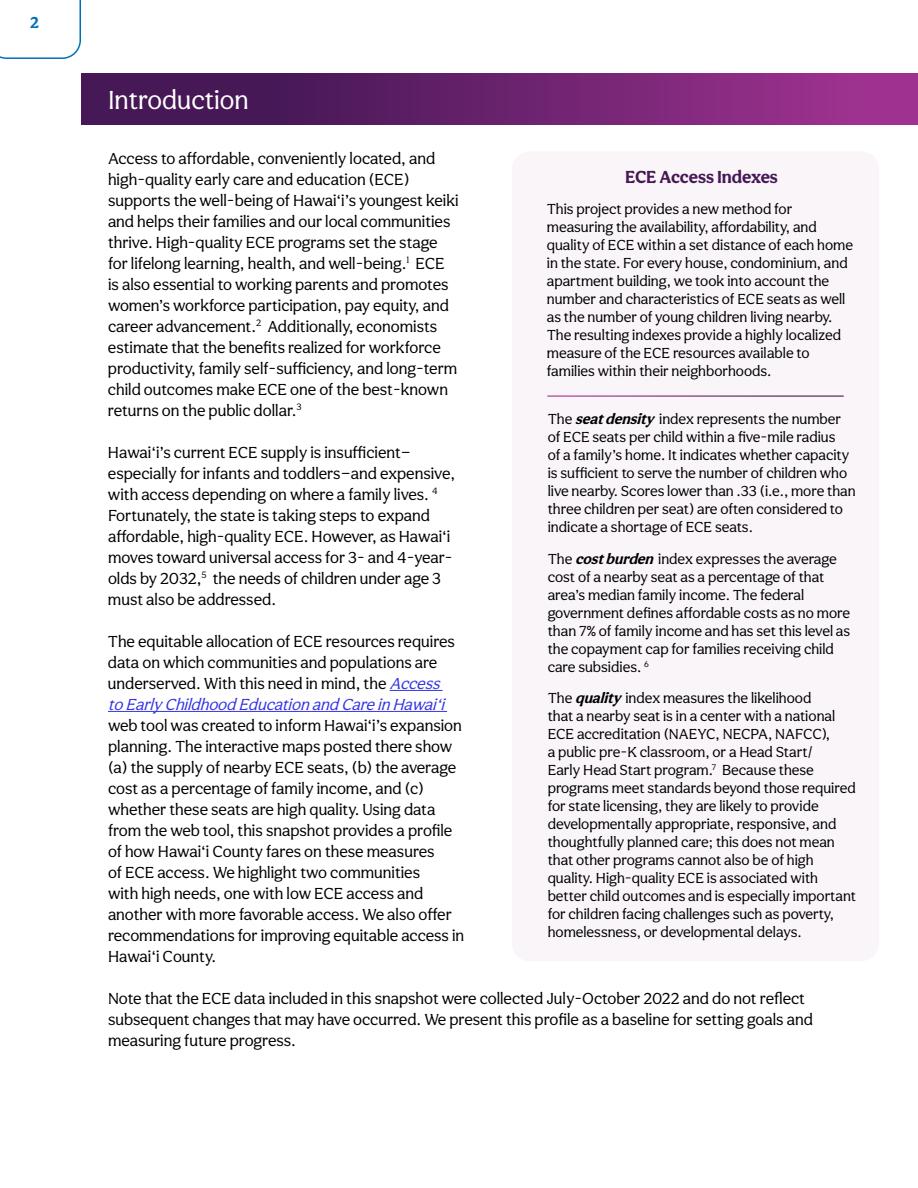
<style>
.page{position:relative;width:918px;height:1188px;background:#fff}
.page>*{position:absolute;margin:0;border:0;box-sizing:border-box;transform-origin:0 0}
.t1{font:27px "Aesthet Nova";color:#fff}
.t2{font:700 18px "Aesthet Nova";color:#461856}
.t3{font:16.5px/21px "Aesthet Nova";color:#000}
.t4{font:700 16.5px "Aesthet Nova";color:#0071b8}
.t5{font:15px/18px "Aesthet Nova";color:#000}
.s1{font-style:italic;color:#3434e5}
.s2{font-weight:700;font-style:italic}
</style>
<div class="page">
<div style="left:512px;top:151px;width:367px;height:810px;background:#faf5f9;border-radius:18px"></div>
<hr style="left:390px;top:690px;width:53px;height:1px;background:#3434e5">
<hr style="left:108px;top:711px;width:339px;height:1px;background:#3434e5">
<div style="left:81px;top:73px;width:837px;height:51px;background:linear-gradient(to right,#35134b,#a13392)"></div>
<svg style="left:0;top:0;width:81px;height:59px"></svg>
<hr style="left:548px;top:396px;width:295px;height:1px;background:#fff">
<p class="t4" style="left:30px;top:13px;width:10px">2</p>
<h1 class="t1" style="left:108px;top:84px;width:142px">Introduction</h1>
<p class="t3" style="left:108px;top:148px;width:352px">Access to affordable, conveniently located, and high-quality early care and education (ECE) supports the well-being of Hawai‘i’s youngest keiki and helps their families and our local communities thrive. High-quality ECE programs set the stage for lifelong learning, health, and well-being.<sup>1</sup> ECE is also essential to working parents and promotes women’s workforce participation, pay equity, and career advancement.<sup>2</sup> Additionally, economists estimate that the benefits realized for workforce productivity, family self-sufficiency, and long-term child outcomes make ECE one of the best-known returns on the public dollar.<sup>3</sup></p>
<p class="t3" style="left:108px;top:442px;width:349px">Hawai‘i’s current ECE supply is insufficient— especially for infants and toddlers—and expensive, with access depending on where a family lives. <sup>4<br></sup>Fortunately, the state is taking steps to expand affordable, high-quality ECE. However, as Hawai‘i moves toward universal access for 3- and 4-year&shy;olds by 2032,<sup>5</sup> the needs of children under age 3 must also be addressed.</p>
<p class="t3" style="left:108px;top:631px;width:348px">The equitable allocation of ECE resources requires data on which communities and populations are underserved. With this need in mind, the <span class="s1">Access toEarlyChildhoodEducationandCareinHawai‘i</span></p>
<p class="t3" style="left:108px;top:715px;width:358px">web tool was created to inform Hawai‘i’s expansion planning. The interactive maps posted there show (a) the supply of nearby ECE seats, (b) the average cost as a percentage of family income, and (c) whether these seats are high quality. Using data from the web tool, this snapshot provides a profile of how Hawai‘i County fares on these measures<br>of ECE access. We highlight two communities<br>with high needs, one with low ECE access and another with more favorable access. We also offer recommendations for improving equitable access in Hawai‘i County.</p>
<p class="t3" style="left:108px;top:988px;width:706px">Note that the ECE data included in this snapshot were collected July-October 2022 and do not reflect subsequent changes that may have occurred. We present this profile as a baseline for setting goals and measuring future progress.</p>
<p class="t2" style="left:625px;top:166px;width:154px">ECE Access Indexes</p>
<p class="t5" style="left:547px;top:200px;width:308px">This project provides a new method for measuring the availability, affordability, and quality of ECE within a set distance of each home in the state. For every house, condominium, and apartment building, we took into account the number and characteristics of ECE seats as well as the number of young children living nearby.<br>The resulting indexes provide a highly localized measure of the ECE resources available to families within their neighborhoods.</p>
<p class="t5" style="left:548px;top:410px;width:310px">The <span class="s2">seatdensity</span> index represents the number of ECE seats per child within a five-mile radius<br>of a family’s home. It indicates whether capacity is sufficient to serve the number of children who live nearby. Scores lower than .33 (i.e., more than three children per seat) are often considered to indicate a shortage of ECE seats.</p>
<p class="t5" style="left:548px;top:550px;width:304px">The <span class="s2">costburden</span>index expresses the average cost of a nearby seat as a percentage of that area’s median family income. The federal government defines affordable costs as no more than 7% of family income and has set this level as the copayment cap for families receiving child care subsidies. <sup>6</sup></p>
<p class="t5" style="left:548px;top:689px;width:310px">The <span class="s2">quality</span>index measures the likelihood<br>that a nearby seat is in a center with a national ECE accreditation (NAEYC, NECPA, NAFCC),<br>a public pre-K classroom, or a Head Start/<br>Early Head Start program.<sup>7</sup> Because these programs meet standards beyond those required for state licensing, they are likely to provide developmentally appropriate, responsive, and thoughtfully planned care; this does not mean that other programs cannot also be of high quality. High-quality ECE is associated with better child outcomes and is especially important for children facing challenges such as poverty, homelessness, or developmental delays.</p>
</div>
